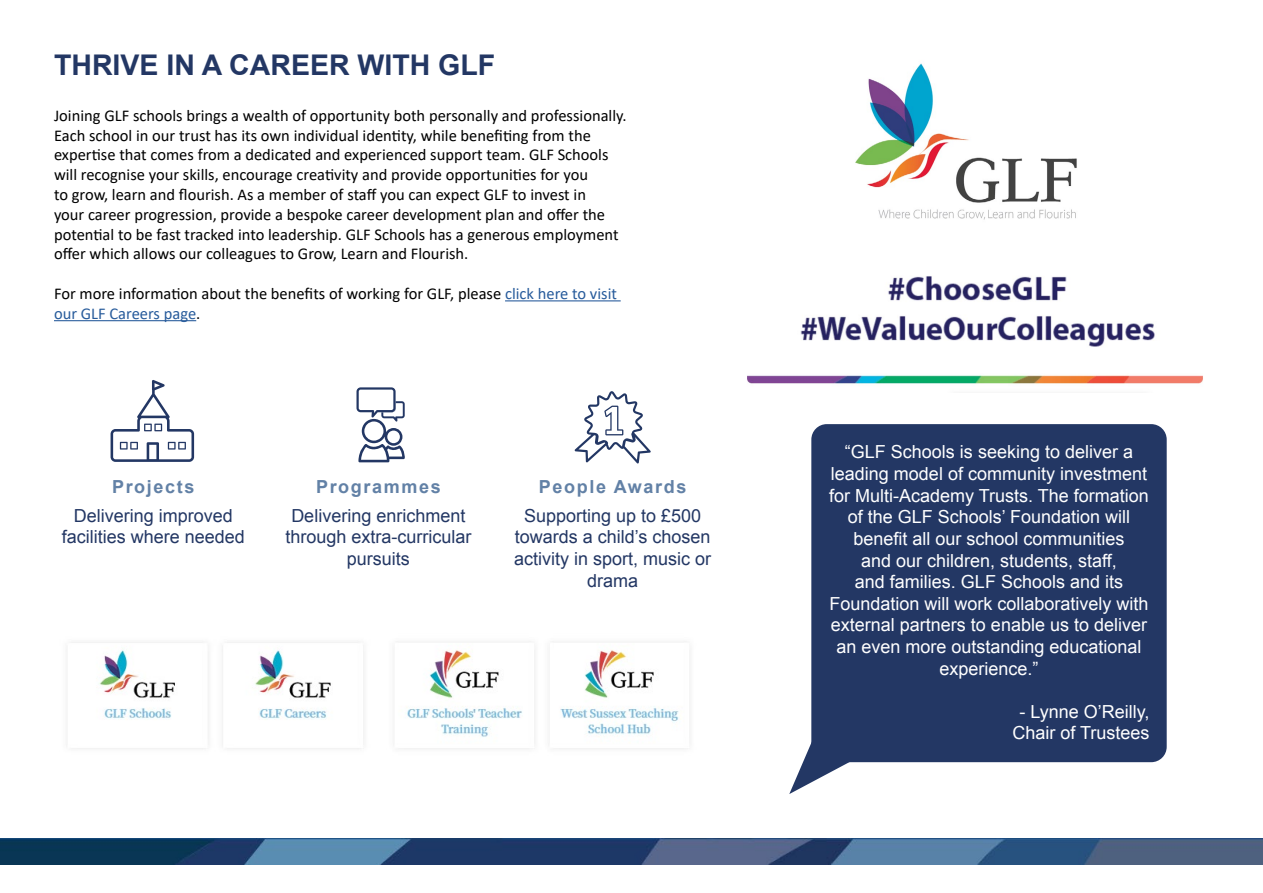
<style>
.page{position:relative;width:1263px;height:893px;background:#fff}
.page>*{position:absolute;margin:0;border:0;box-sizing:border-box;transform-origin:0 0}
.t1{font:700 28.5px "Arial";color:#233764}
.t2{font:18px/21.6px "Arial";color:#fff;text-align:center}
.t3{font:18px/21.6px "Arial";color:#233764;text-align:center}
.t4{font:700 18px "Arial";letter-spacing:.09em;color:#6281a6}
.t5{font:16.5px/19.8px "Calibri";color:#000}
.s1{color:#275b9b}
</style>
<div class="page">
<img style="left:855px;top:63px;width:222px;height:157px">
<hr style="left:505px;top:300px;width:116px;height:1px;background:#275b9b">
<hr style="left:54px;top:320px;width:142px;height:1px;background:#275b9b">
<img style="left:800px;top:276px;width:355px;height:71px">
<img style="left:747px;top:375px;width:456px;height:9px">
<div style="left:811px;top:424px;width:356px;height:338px;background:#233764;border-radius:15px"></div>
<svg style="left:789px;top:668px;width:95px;height:126px"></svg>
<svg style="left:111px;top:380px;width:83px;height:82px"></svg>
<svg style="left:575px;top:391px;width:76px;height:72px"></svg>
<svg style="left:356px;top:387px;width:49px;height:75px"></svg>
<img style="left:0;top:839px;width:1263px;height:25px">
<img style="left:71px;top:642px;width:293px;height:107px">
<img style="left:397px;top:641px;width:289px;height:108px">
<h1 class="t1" style="left:54px;top:46px;width:443px">THRIVE IN A CAREER WITH GLF</h1>
<p class="t5" style="left:54px;top:105px;width:574px">Joining GLF schools brings a wealth of opportunity both personally and professionally.<br>Each school in our trust has its own individual identity, while benefiting from the expertise that comes from a dedicated and experienced support team. GLF Schools will recognise your skills, encourage creativity and provide opportunities for you<br>to grow, learn and flourish. As a member of staff you can expect GLF to invest in<br>your career progression, provide a bespoke career development plan and offer the potential to be fast tracked into leadership. GLF Schools has a generous employment offer which allows our colleagues to Grow, Learn and Flourish.</p>
<p class="t5" style="left:54px;top:283px;width:564px">For more information about the benefits of working for GLF, please <span class="s1">click here to visit our GLF Careers page</span>.</p>
<p class="t4" style="left:112px;top:475px;width:84px">Projects</p>
<p class="t3" style="left:62px;top:505px;width:185px">Delivering improved facilities where needed</p>
<p class="t4" style="left:316px;top:475px;width:126px">Programmes</p>
<p class="t3" style="left:285px;top:505px;width:188px">Delivering enrichment through extra-curricular pursuits</p>
<p class="t4" style="left:539px;top:475px;width:149px">People Awards</p>
<p class="t3" style="left:514px;top:505px;width:199px">Supporting up to £500 towards a child’s chosen activity in sport, music or drama</p>
<p class="t2" style="left:829px;top:442px;width:321px">“GLF Schools is seeking to deliver a leading model of community investment for Multi-Academy Trusts. The formation of the GLF Schools’ Foundation will benefit all our school communities<br>and our children, students, staff,<br>and families. GLF Schools and its Foundation will work collaboratively with external partners to enable us to deliver an even more outstanding educational experience.”</p>
<p class="t2" style="left:1012px;top:701px;width:139px">- Lynne O’Reilly,<br>Chair of Trustees</p>
</div>
